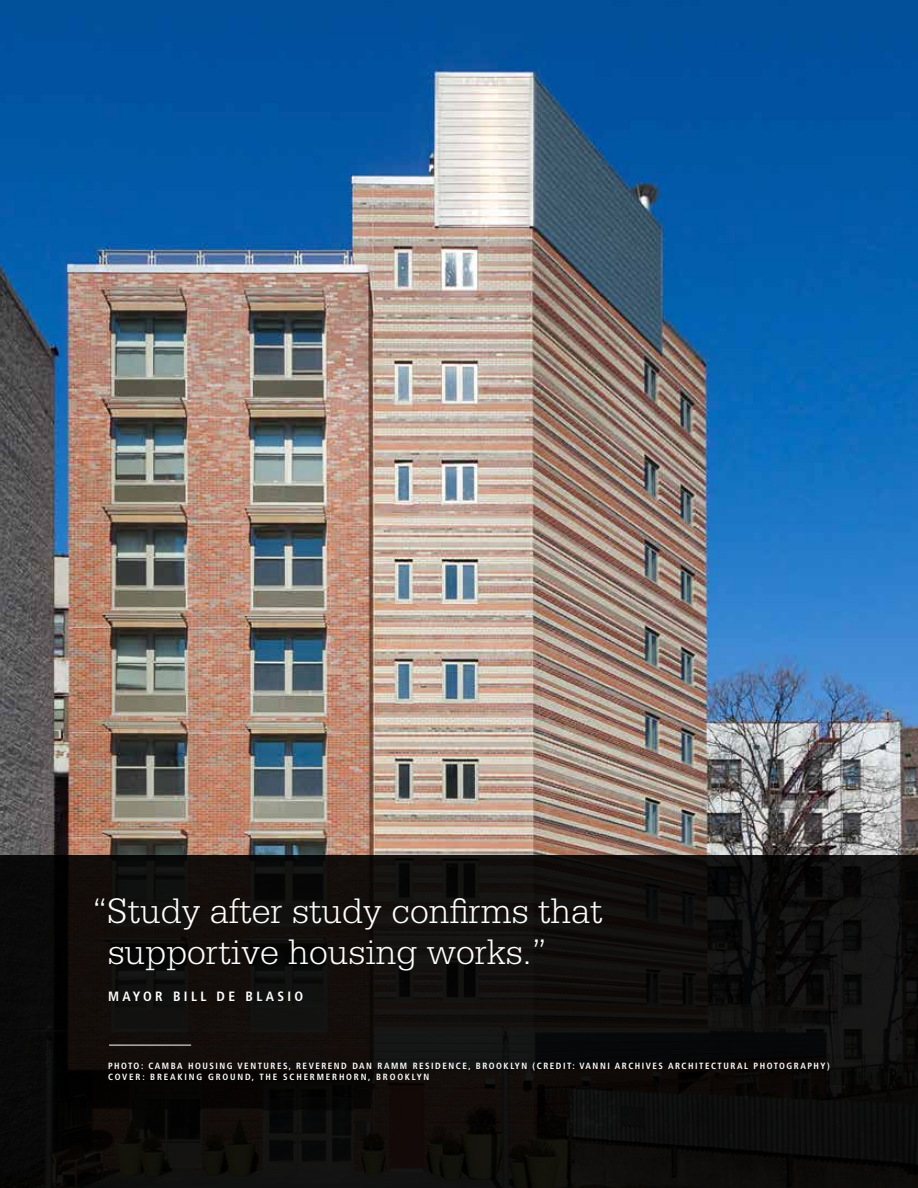
<style>
.page{position:relative;width:918px;height:1188px;background:#fff}
.page>*{position:absolute;margin:0;border:0;box-sizing:border-box;transform-origin:0 0}
.t1{font:300 37.5px/40.5px "Serifa Std";color:#fff}
.t2{font:700 condensed 13.5px "Frutiger LT Std";letter-spacing:.25em;color:#fff}
.t3{font:700 condensed 9px/10.8px "Frutiger LT Std";letter-spacing:.17em;color:#fff}
</style>
<div class="page">
<img style="left:0;top:0;width:918px;height:855px">
<div style="left:0;top:855px;width:918px;height:333px;background:#100d0b"></div>
<hr style="left:109px;top:1045px;width:82px;height:1px;background:#fff">
<h1 class="t1" style="left:108px;top:891px;width:496px;text-indent:-16px">“Study after study confirms that supportive housing works.”</h1>
<h2 class="t2" style="left:108px;top:989px;width:197px">MAYOR BILL DE BLASIO</h2>
<p class="t3" style="left:108px;top:1060px;width:723px">PHOTO: CAMBA HOUSING VENTURES, REVEREND DAN RAMM RESIDENCE, BROOKLYN (CREDIT: VANNI ARCHIVES ARCHITECTURAL PHOTOGRAPHY)<br>COVER: BREAKING GROUND, THE SCHERMERHORN, BROOKLYN</p>
</div>
